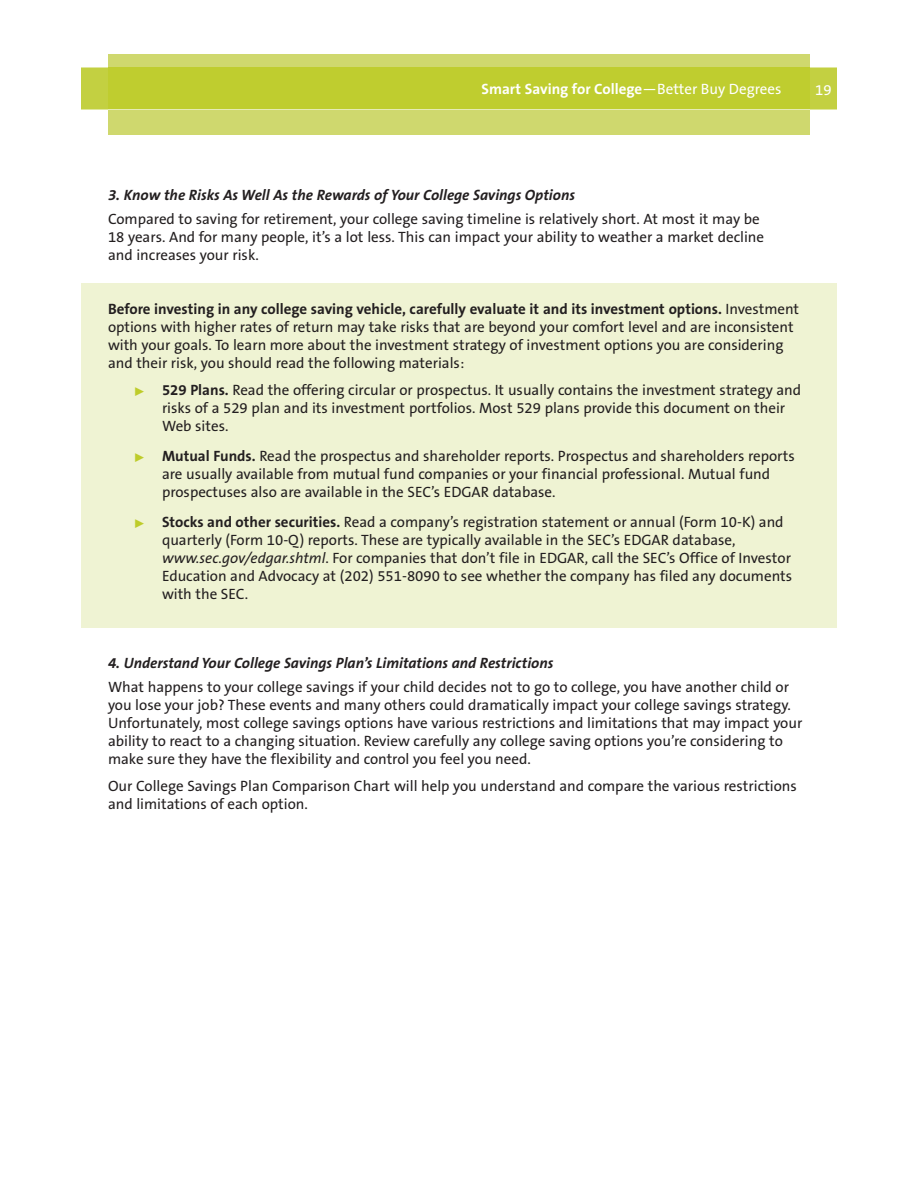
<style>
.page{position:relative;width:918px;height:1188px;background:#fff}
.page>*{position:absolute;margin:0;border:0;box-sizing:border-box;transform-origin:0 0}
.t1{font:15px/18px "The Sans B5 Plain";color:#231f20}
.t2{font:italic 700 15px "The Sans B7";color:#231f20}
.t3{font:700 15px "The Sans B7";color:#231f20}
.t4{font:700 15px "The Sans B7";color:#fff}
.t5{font:15px "The Sans B5 Plain";color:#fff}
.s1{font-family:"The Sans B5 Plain";font-weight:400}
.s2{font-family:"The Sans B7";font-weight:700}
.s3{font-style:italic}
</style>
<div class="page">
<div style="left:81px;top:284px;width:756px;height:344px;background:#eff3d3"></div>
<div style="left:81px;top:68px;width:756px;height:42px;background:#c3d041"></div>
<div style="left:108px;top:54px;width:702px;height:81px;background:#cfd86e"></div>
<div style="left:108px;top:68px;width:702px;height:42px;background:#bfcd2f"></div>
<p class="t4" style="left:482px;top:81px;width:301px">Smart Saving for College<span class="s1">—Better Buy Degrees</span></p>
<p class="t5" style="left:815px;top:82px;width:18px">19</p>
<p class="t2" style="left:108px;top:187px;width:469px">3. Know the Risks As Well As the Rewards of Your College Savings Options</p>
<p class="t1" style="left:108px;top:211px;width:658px">Compared to saving for retirement, your college saving timeline is relatively short. At most it may be<br>18 years. And for many people, it’s a lot less. This can impact your ability to weather a market decline and increases your risk.</p>
<p class="t3" style="left:108px;top:301px;width:693px">Before investing in any college saving vehicle, carefully evaluate it and its investment options. <span class="s1">Investment</span></p>
<p class="t1" style="left:108px;top:319px;width:687px">options with higher rates of return may take risks that are beyond your comfort level and are inconsistent with your goals. To learn more about the investment strategy of investment options you are considering and their risk, you should read the following materials:</p>
<p class="t1" style="left:162px;top:382px;width:641px"><span class="s2">529 Plans.</span> Read the offering circular or prospectus. It usually contains the investment strategy and risks of a 529 plan and its investment portfolios. Most 529 plans provide this document on their<br>Web sites.</p>
<p class="t1" style="left:162px;top:448px;width:634px"><span class="s2">Mutual Funds.</span> Read the prospectus and shareholder reports. Prospectus and shareholders reports are usually available from mutual fund companies or your financial professional. Mutual fund prospectuses also are available in the SEC’s EDGAR database.</p>
<p class="t1" style="left:162px;top:514px;width:632px"><span class="s2">Stocks and other securities.</span> Read a company’s registration statement or annual (Form 10-K) and quarterly (Form 10-Q) reports. These are typically available in the SEC’s EDGAR database, <span class="s3">www.sec.gov/edgar.shtml</span>. For companies that don’t file in EDGAR, call the SEC’s Office of Investor Education and Advocacy at (202) 551-8090 to see whether the company has filed any documents with the SEC.</p>
<p class="t2" style="left:108px;top:655px;width:447px">4. Understand Your College Savings Plan’s Limitations and Restrictions</p>
<p class="t1" style="left:108px;top:679px;width:696px">What happens to your college savings if your child decides not to go to college, you have another child or you lose your job? These events and many others could dramatically impact your college savings strategy.<br>Unfortunately, most college savings options have various restrictions and limitations that may impact your ability to react to a changing situation. Review carefully any college saving options you’re considering to make sure they have the flexibility and control you feel you need.</p>
<p class="t1" style="left:108px;top:778px;width:690px">Our College Savings Plan Comparison Chart will help you understand and compare the various restrictions and limitations of each option.</p>
</div>
